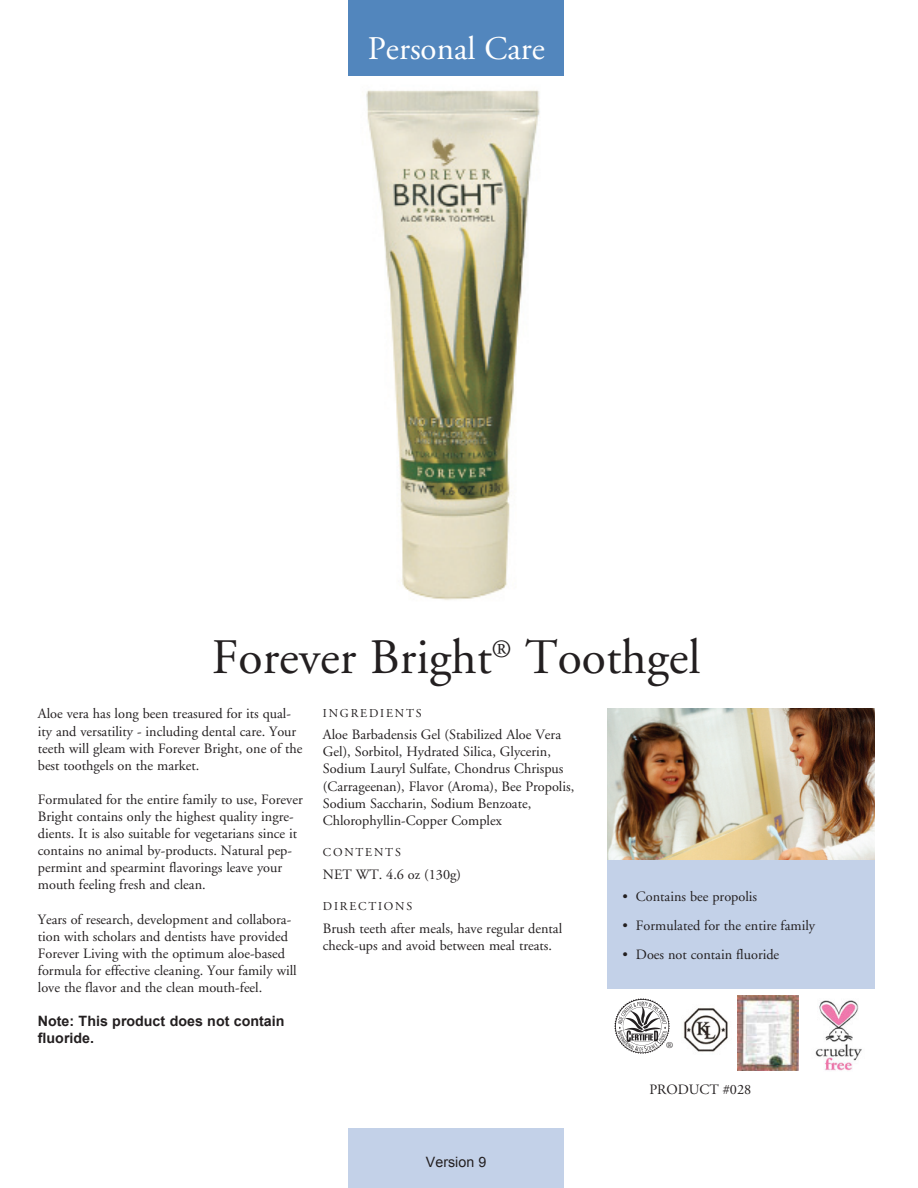
<style>
.page{position:relative;width:918px;height:1188px;background:#fff}
.page>*{position:absolute;margin:0;border:0;box-sizing:border-box;transform-origin:0 0}
.t1{font:49.5px "Adobe Garamond";color:#231f20}
.t2{font:33px "Adobe Garamond";color:#fff}
.Key_Points{font:14.25px/17.1px "Adobe Garamond";color:#231f20}
.t3{font:700 14.25px/17.1px "Arial";color:#231f20}
.t4{font:14.25px "Arial";color:#231f20}
.t5{font:12px "Adobe Garamond";letter-spacing:.15em;color:#231f20}
.t6{font:9px "Adobe Garamond";color:#231f20}
</style>
<div class="page">
<img style="left:366px;top:90px;width:174px;height:510px">
<img style="left:608px;top:709px;width:267px;height:151px">
<div style="left:607px;top:860px;width:268px;height:129px;background:#c3d1e8"></div>
<div style="left:348px;top:0;width:216px;height:76px;background:#5286bd"></div>
<div style="left:348px;top:1128px;width:216px;height:60px;background:#c3d1e8"></div>
<img style="left:683px;top:1008px;width:45px;height:44px">
<img style="left:738px;top:995px;width:60px;height:76px">
<img style="left:614px;top:999px;width:55px;height:55px">
<img style="left:815px;top:1000px;width:47px;height:71px">
<p class="t2" style="left:368px;top:31px;width:179px">Personal Care</p>
<p class="t1" style="left:212px;top:631px;width:490px">Forever Bright<sup>®</sup> Toothgel</p>
<p class="Key_Points" style="left:38px;top:706px;width:266px">Aloe vera has long been treasured for its qual&shy;ity and versatility - including dental care. Your teeth will gleam with Forever Bright, one of the best toothgels on the market.</p>
<p class="Key_Points" style="left:38px;top:791px;width:266px">Formulated for the entire family to use, Forever Bright contains only the highest quality ingre&shy;dients. It is also suitable for vegetarians since it contains no animal by-products. Natural pep&shy;permint and spearmint flavorings leave your mouth feeling fresh and clean.</p>
<p class="Key_Points" style="left:38px;top:911px;width:260px">Years of research, development and collabora&shy;tion with scholars and dentists have provided Forever Living with the optimum aloe-based formula for effective cleaning. Your family will love the flavor and the clean mouth-feel.</p>
<p class="t3" style="left:38px;top:1013px;width:248px">Note: This product does not contain fluoride.</p>
<p class="t5" style="left:323px;top:707px;width:100px">INGREDIENTS</p>
<p class="Key_Points" style="left:323px;top:727px;width:253px">Aloe Barbadensis Gel (Stabilized Aloe Vera Gel), Sorbitol, Hydrated Silica, Glycerin, Sodium Lauryl Sulfate, Chondrus Chrispus (Carrageenan), Flavor (Aroma), Bee Propolis, Sodium Saccharin, Sodium Benzoate, Chlorophyllin-Copper Complex</p>
<p class="t5" style="left:323px;top:846px;width:79px">CONTENTS</p>
<p class="Key_Points" style="left:323px;top:866px;width:140px">NET WT. 4.6 oz (130g)</p>
<p class="t5" style="left:323px;top:900px;width:91px">DIRECTIONS</p>
<p class="Key_Points" style="left:323px;top:920px;width:241px">Brush teeth after meals, have regular dental check-ups and avoid between meal treats.</p>
<p class="Key_Points" style="left:622px;top:888px;width:136px">• Contains bee propolis</p>
<p class="Key_Points" style="left:622px;top:917px;width:194px">• Formulated for the entire family</p>
<p class="Key_Points" style="left:622px;top:946px;width:158px">• Does not contain fluoride</p>
<p class="t6" style="left:666px;top:1041px;width:9px">®</p>
<p class="t4" style="left:426px;top:1153px;width:62px">Version 9</p>
<p class="Key_Points" style="left:650px;top:1081px;width:103px">PRODUCT #028</p>
</div>
